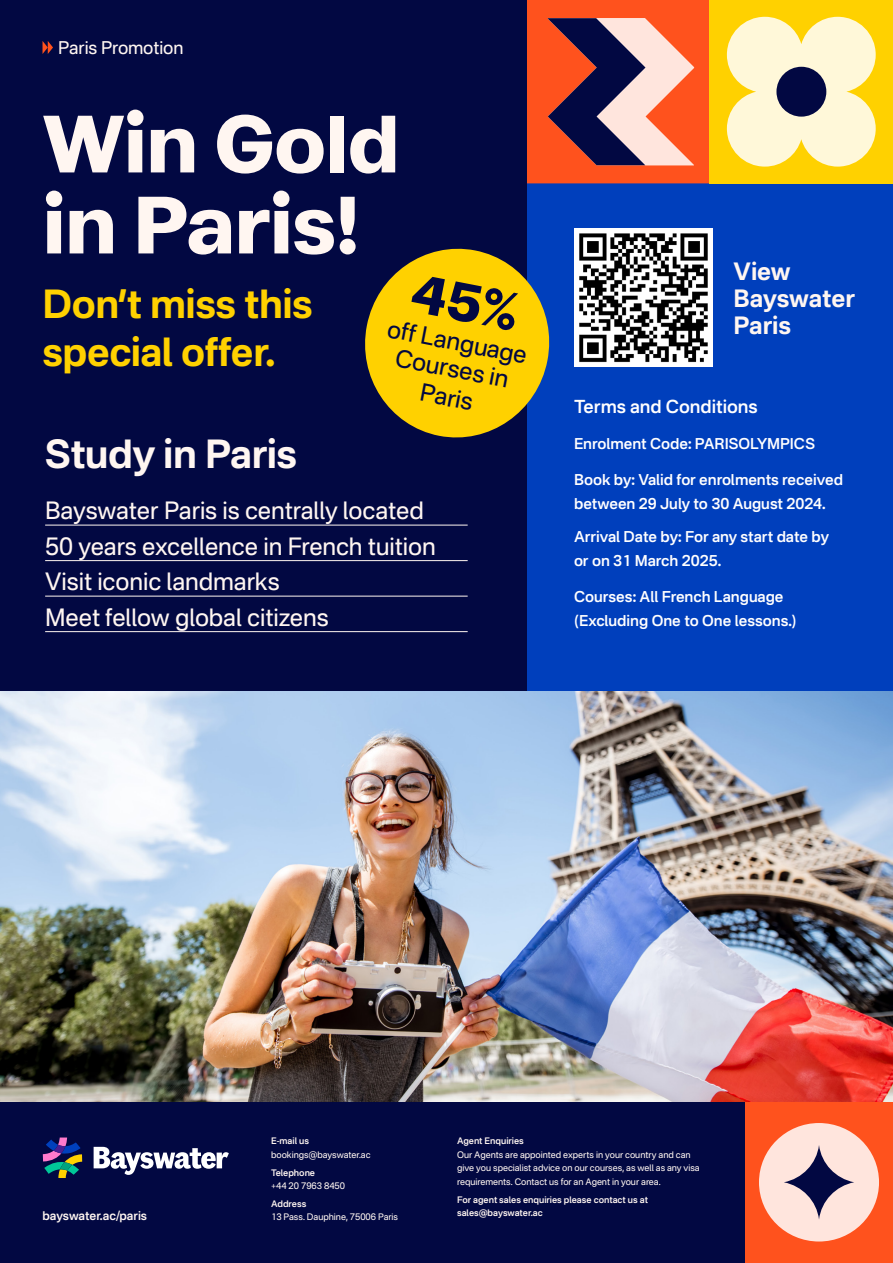
<style>
.page{position:relative;width:893px;height:1263px;background:#fff}
.page>*{position:absolute;margin:0;border:0;box-sizing:border-box;transform-origin:0 0}
.t1{font:700 81px/81px "Atak";letter-spacing:-.01em;color:#fff6f1}
.t2{font:700 39px/48px "Nacelle";letter-spacing:-.01em;color:#ffd100}
.t3{font:700 39px "Nacelle";letter-spacing:-.01em;color:#fff6f1}
.t4{font:24px/35.5px "Nacelle";letter-spacing:-.005em;color:#fff6f1}
.t5{font:24px/28px "Nacelle";color:#020842;text-align:center}
.t6{font:700 24px/27px "Nacelle";letter-spacing:-.005em;color:#fff6f1}
.t7{font:600 18px "Nacelle";color:#fff}
.t8{font:17.7px "Nacelle";letter-spacing:-.005em;color:#fff6f1}
.t9{font:600 15px/24px "Nacelle";letter-spacing:-.005em;color:#fff}
.t10{font:600 12px "Nacelle";letter-spacing:-.005em;color:#fff6f1}
.t11{font:9px/13.5px "Nacelle";color:#fff6f1}
.t12{font:600 9px/13.5px "Nacelle";letter-spacing:-.005em;color:#fff6f1}
</style>
<div class="page">
<div style="left:526px;top:183px;width:367px;height:509px;background:#003fbc"></div>
<svg style="left:526px;top:0;width:184px;height:183px;background:#be5e4f"></svg>
<div style="left:710px;top:0;width:183px;height:183px;background:#ffd100"></div>
<svg style="left:727px;top:17px;width:149px;height:150px"></svg>
<div style="left:776px;top:67px;width:50px;height:50px;background:#020842;border-radius:50%"></div>
<div style="left:0;top:1101px;width:745px;height:162px;background:#020842"></div>
<div style="left:0;top:0;width:526px;height:707px;background:#020842"></div>
<svg style="left:43px;top:41px;width:10px;height:13px"></svg>
<img style="left:574px;top:229px;width:138px;height:137px">
<hr style="left:45px;top:525px;width:423px;height:1px;background:#fff6f1">
<hr style="left:45px;top:560px;width:423px;height:1px;background:#fff6f1">
<hr style="left:45px;top:596px;width:423px;height:1px;background:#fff6f1">
<hr style="left:45px;top:631px;width:423px;height:1px;background:#fff6f1">
<div style="left:745px;top:1101px;width:148px;height:162px;background:#ff521d"></div>
<div style="left:759px;top:1123px;width:120px;height:118px;background:#ffe5dd;border-radius:50%"></div>
<svg style="left:784px;top:1145px;width:70px;height:74px"></svg>
<img style="left:0;top:692px;width:893px;height:409px">
<svg style="left:94px;top:1147px;width:135px;height:28px"></svg>
<svg style="left:43px;top:1137px;width:39px;height:41px"></svg>
<svg style="left:365px;top:241px;width:185px;height:204px"></svg>
<h3 class="t8" style="left:58px;top:37px;width:127px">Paris Promotion</h3>
<h1 class="t1" style="left:43px;top:104px;width:359px">Win Gold in Paris!</h1>
<h2 class="t2" style="left:43px;top:279px;width:272px">Don’t miss this special offer.</h2>
<h2 class="t3" style="left:45px;top:429px;width:253px">Study in Paris</h2>
<h3 class="t5" style="left:390px;top:314px;width:143px;rotate:11deg">off Language<br>Courses in<br>Paris</h3>
<h3 class="t4" style="left:45px;top:492px;width:392px">Bayswater Paris is centrally located<br>50 years excellence in French tuition<br>Visit iconic landmarks<br>Meet fellow global citizens</h3>
<h3 class="t6" style="left:733px;top:257px;width:123px">View<br>Bayswater<br>Paris</h3>
<h3 class="t7" style="left:574px;top:395px;width:185px">Terms and Conditions</h3>
<h3 class="t9" style="left:574px;top:431px;width:242px">Enrolment Code: PARISOLYMPICS</h3>
<h3 class="t9" style="left:574px;top:467px;width:270px">Book by: Valid for enrolments received between 29 July to 30 August 2024.</h3>
<h3 class="t9" style="left:574px;top:524px;width:256px">Arrival Date by: For any start date by or on 31 March 2025.</h3>
<h3 class="t9" style="left:574px;top:584px;width:224px">Courses: All French Language (Excluding One to One lessons.)</h3>
<h3 class="t10" style="left:43px;top:1209px;width:106px">bayswater.ac/paris</h3>
<p class="t12" style="left:271px;top:1134px;width:39px">E-mail us</p>
<p class="t11" style="left:271px;top:1148px;width:101px">bookings@bayswater.ac</p>
<p class="t12" style="left:271px;top:1165px;width:46px">Telephone</p>
<p class="t11" style="left:271px;top:1179px;width:76px">+44 20 7963 8450</p>
<p class="t12" style="left:271px;top:1197px;width:37px">Address</p>
<p class="t11" style="left:271px;top:1210px;width:128px">13 Pass. Dauphine, 75006 Paris</p>
<p class="t12" style="left:457px;top:1134px;width:68px">Agent Enquiries</p>
<p class="t11" style="left:457px;top:1148px;width:244px">Our Agents are appointed experts in your country and can give you specialist advice on our courses, as well as any visa requirements. Contact us for an Agent in your area.</p>
<p class="t12" style="left:457px;top:1192px;width:192px">For agent sales enquiries please contact us at sales@bayswater.ac</p>
</div>
